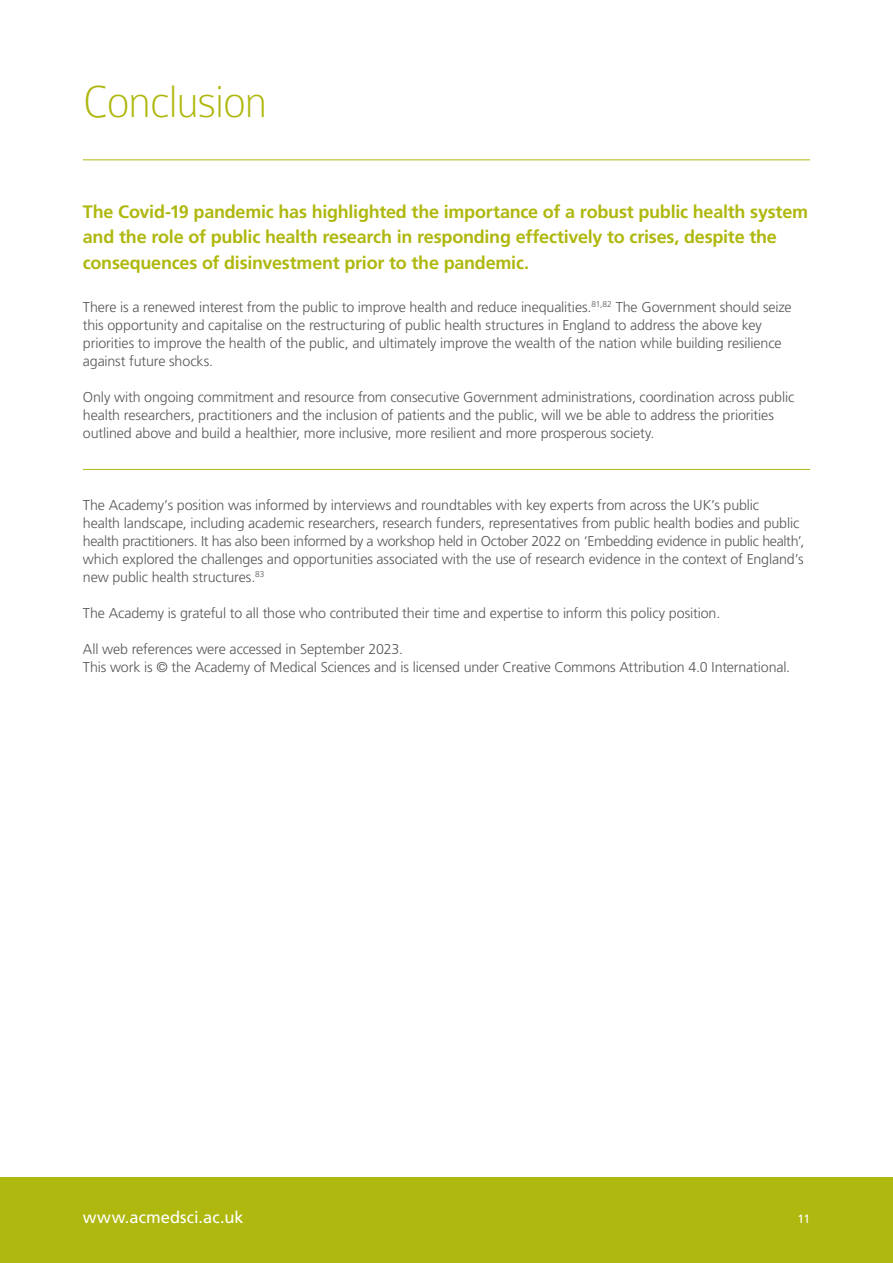
<style>
.page{position:relative;width:893px;height:1263px;background:#fff}
.page>*{position:absolute;margin:0;border:0;box-sizing:border-box;transform-origin:0 0}
.t1{font:100 48px "Colaborate";letter-spacing:-.025em;color:#afb80f}
.t2{font:700 18px/25.5px "Frutiger LT Std";letter-spacing:-.015em;color:#afb80f}
.t3{font:16.5px "Frutiger LT Std";letter-spacing:.005em;color:#fff}
.t4{font:300 14.25px/18px "Frutiger LT Std";letter-spacing:-.01em;color:#575756}
.t5{font:12px "Frutiger LT Std";color:#fff}
</style>
<div class="page">
<div style="left:0;top:1178px;width:893px;height:85px;background:#afb80f"></div>
<hr style="left:83px;top:159px;width:727px;height:1px;background:#afb80f">
<hr style="left:83px;top:469px;width:727px;height:1px;background:#afb80f">
<h1 class="t1" style="left:83px;top:76px;width:186px">Conclusion</h1>
<p class="t2" style="left:83px;top:199px;width:727px">The Covid-19 pandemic has highlighted the importance of a robust public health system and the role of public health research in responding effectively to crises, despite the consequences of disinvestment prior to the pandemic.</p>
<p class="t4" style="left:83px;top:298px;width:710px">There is a renewed interest from the public to improve health and reduce inequalities.<sup>81,82</sup> The Government should seize this opportunity and capitalise on the restructuring of public health structures in England to address the above key priorities to improve the health of the public, and ultimately improve the wealth of the nation while building resilience against future shocks.</p>
<p class="t4" style="left:83px;top:388px;width:713px">Only with ongoing commitment and resource from consecutive Government administrations, coordination across public health researchers, practitioners and the inclusion of patients and the public, will we be able to address the priorities outlined above and build a healthier, more inclusive, more resilient and more prosperous society.</p>
<p class="t4" style="left:83px;top:496px;width:723px">The Academy’s position was informed by interviews and roundtables with key experts from across the UK’s public<br>health landscape, including academic researchers, research funders, representatives from public health bodies and public health practitioners. It has also been informed by a workshop held in October 2022 on ‘Embedding evidence in public health’, which explored the challenges and opportunities associated with the use of research evidence in the context of England’s new public health structures.<sup>83</sup></p>
<p class="t4" style="left:83px;top:604px;width:639px">The Academy is grateful to all those who contributed their time and expertise to inform this policy position.</p>
<p class="t4" style="left:83px;top:640px;width:709px">All web references were accessed in September 2023.<br>This work is © the Academy of Medical Sciences and is licensed under Creative Commons Attribution 4.0 International.</p>
<p class="t3" style="left:83px;top:1208px;width:162px">www.acmedsci.ac.uk</p>
<p class="t5" style="left:797px;top:1212px;width:14px">11</p>
</div>
